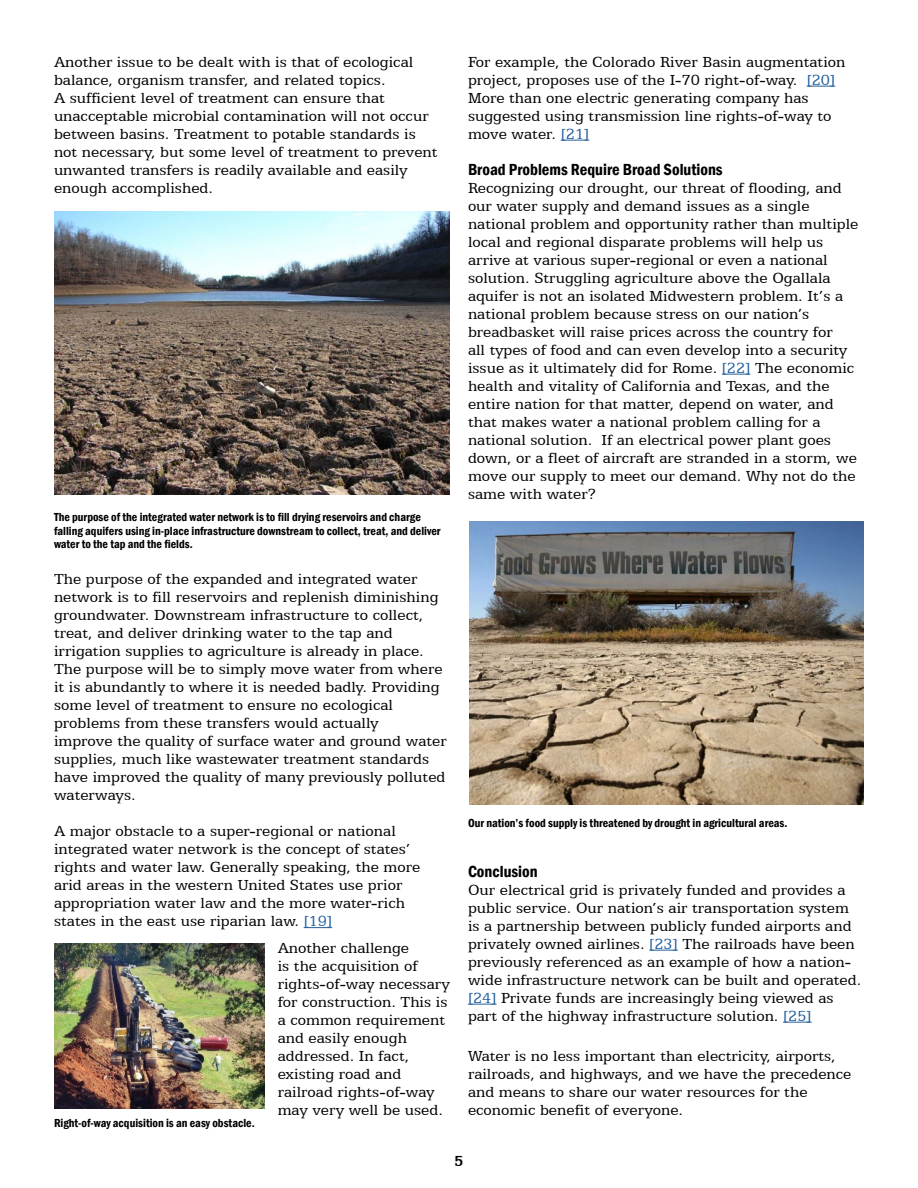
<style>
.page{position:relative;width:918px;height:1188px;background:#fff}
.page>*{position:absolute;margin:0;border:0;box-sizing:border-box;transform-origin:0 0}
.t1{font:16.5px/18px "Egyptian 505 BT";color:#000}
.t2{font:600 condensed 16.5px "Franklin Gothic";color:#000}
.t3{font:700 16.5px "Egyptian 505 BT";color:#000}
.t4{font:600 condensed 12px/13.5px "Franklin Gothic";color:#000}
.s1{color:#215e9e}
</style>
<div class="page">
<svg style="left:304px;top:927px;width:28px;height:1px"></svg>
<svg style="left:807px;top:86px;width:28px;height:1px"></svg>
<svg style="left:561px;top:140px;width:28px;height:1px"></svg>
<svg style="left:722px;top:374px;width:28px;height:1px"></svg>
<svg style="left:649px;top:950px;width:29px;height:1px"></svg>
<svg style="left:468px;top:1004px;width:29px;height:1px"></svg>
<svg style="left:783px;top:1022px;width:29px;height:1px"></svg>
<img style="left:54px;top:212px;width:396px;height:283px">
<img style="left:54px;top:944px;width:210px;height:164px">
<img style="left:469px;top:522px;width:395px;height:283px">
<p class="t1" style="left:54px;top:52px;width:385px">Another issue to be dealt with is that of ecological balance, organism transfer, and related topics.<br>A sufficient level of treatment can ensure that unacceptable microbial contamination will not occur between basins. Treatment to potable standards is not necessary, but some level of treatment to prevent unwanted transfers is readily available and easily enough accomplished.</p>
<p class="t4" style="left:54px;top:510px;width:388px">The purpose of the integrated water network is to fill drying reservoirs and charge falling aquifers using in-place infrastructure downstream to collect, treat, and deliver water to the tap and the fields.</p>
<p class="t1" style="left:54px;top:570px;width:394px">The purpose of the expanded and integrated water network is to fill reservoirs and replenish diminishing groundwater. Downstream infrastructure to collect, treat, and deliver drinking water to the tap and irrigation supplies to agriculture is already in place.<br>The purpose will be to simply move water from where it is abundantly to where it is needed badly. Providing some level of treatment to ensure no ecological problems from these transfers would actually<br>improve the quality of surface water and ground water supplies, much like wastewater treatment standards have improved the quality of many previously polluted waterways.</p>
<p class="t1" style="left:54px;top:822px;width:368px">A major obstacle to a super-regional or national integrated water network is the concept of states’ rights and water law. Generally speaking, the more arid areas in the western United States use prior appropriation water law and the more water-rich states in the east use riparian law. <span class="s1">[19]</span></p>
<p class="t1" style="left:278px;top:939px;width:174px">Another challenge<br>is the acquisition of rights-of-way necessary for construction. This is a common requirement and easily enough addressed. In fact, existing road and railroad rights-of-way may very well be used.</p>
<p class="t4" style="left:54px;top:1116px;width:202px">Right-of-way acquisition is an easy obstacle.</p>
<p class="t1" style="left:468px;top:52px;width:379px">For example, the Colorado River Basin augmentation project, proposes use of the I-70 right-of-way. <span class="s1">[20] </span>More than one electric generating company has suggested using transmission line rights-of-way to move water. <span class="s1">[21]</span></p>
<p class="t2" style="left:468px;top:158px;width:256px">Broad Problems Require Broad Solutions</p>
<p class="t1" style="left:468px;top:178px;width:392px">Recognizing our drought, our threat of flooding, and our water supply and demand issues as a single national problem and opportunity rather than multiple local and regional disparate problems will help us arrive at various super-regional or even a national solution. Struggling agriculture above the Ogallala aquifer is not an isolated Midwestern problem. It’s a national problem because stress on our nation’s breadbasket will raise prices across the country for<br>all types of food and can even develop into a security issue as it ultimately did for Rome. <span class="s1">[22]</span> The economic health and vitality of California and Texas, and the entire nation for that matter, depend on water, and that makes water a national problem calling for a national solution. If an electrical power plant goes down, or a fleet of aircraft are stranded in a storm, we move our supply to meet our demand. Why not do the same with water?</p>
<p class="t4" style="left:468px;top:816px;width:321px">Our nation’s food supply is threatened by drought in agricultural areas.</p>
<p class="t2" style="left:468px;top:860px;width:71px">Conclusion</p>
<p class="t1" style="left:468px;top:880px;width:395px">Our electrical grid is privately funded and provides a public service. Our nation’s air transportation system is a partnership between publicly funded airports and privately owned airlines. <span class="s1">[23]</span> The railroads have been previously referenced as an example of how a nation&shy;wide infrastructure network can be built and operated. <span class="s1">[24]</span> Private funds are increasingly being viewed as part of the highway infrastructure solution. <span class="s1">[25]</span></p>
<p class="t1" style="left:468px;top:1047px;width:385px">Water is no less important than electricity, airports, railroads, and highways, and we have the precedence and means to share our water resources for the economic benefit of everyone.</p>
<p class="t3" style="left:454px;top:1151px;width:11px">5</p>
</div>
